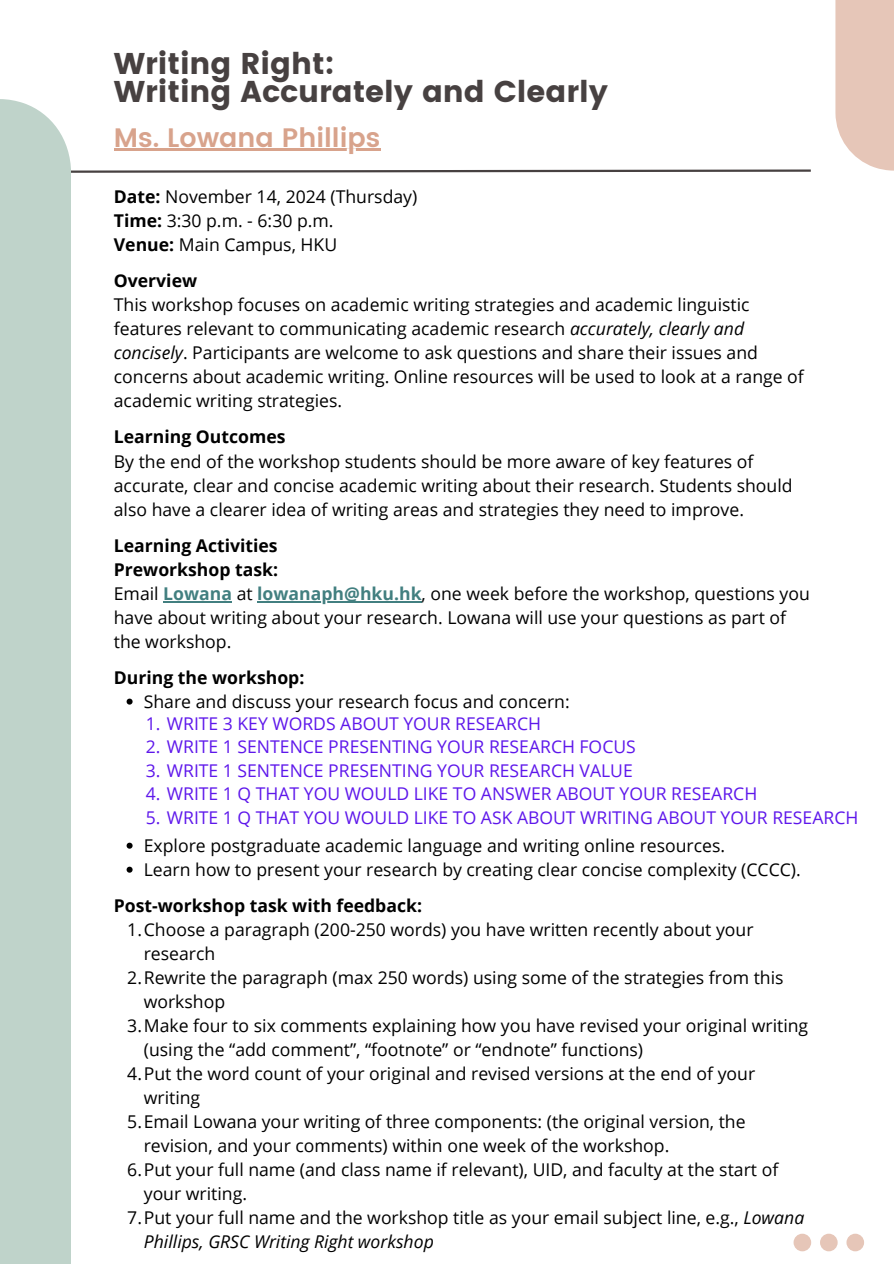
<style>
.page{position:relative;width:894px;height:1264px;background:#fff}
.page>*{position:absolute;margin:0;border:0;box-sizing:border-box;transform-origin:0 0}
.t1{font:30px/28.2px "Poppins";color:#474141}
.t2{font:600 26.7px "Poppins";color:#d8a38c}
.t3{font:17.55px/24px "Open Sans";color:#000}
.t4{font:17.55px "Open Sans";color:#5e17eb}
.t5{font:700 17.55px "Open Sans";color:#000}
.s1{font-weight:700}
.s2{font-style:italic}
.s3{font-weight:700;color:#427f80}
</style>
<div class="page">
<svg style="left:71px;top:169px;width:740px;height:4px"></svg>
<div style="left:0;top:99px;width:71px;height:1164px;background:#bfd3ca"></div>
<hr style="left:163px;top:601px;width:69px;height:1px;background:#427f80">
<hr style="left:257px;top:601px;width:164px;height:1px;background:#427f80">
<svg style="left:126px;top:698px;width:6px;height:6px"></svg>
<svg style="left:126px;top:842px;width:6px;height:6px"></svg>
<svg style="left:126px;top:866px;width:6px;height:6px"></svg>
<svg style="left:793px;top:1233px;width:70px;height:18px"></svg>
<div style="left:835px;top:0;width:58px;height:170px;background:#e6c6b8"></div>
<hr style="left:114px;top:149px;width:266px;height:2px;background:#d8a38c">
<p class="t1" style="left:114px;top:49px;width:495px">Writing Right:<br>Writing Accurately and Clearly</p>
<p class="t2" style="left:114px;top:122px;width:268px">Ms. Lowana Phillips</p>
<h1 class="t3" style="left:114px;top:184px;width:305px"><span class="s1">Date:</span> November 14, 2024 (Thursday)</h1>
<h2 class="t3" style="left:114px;top:208px;width:221px"><span class="s1">Time:</span> 3:30 p.m. - 6:30 p.m.</h2>
<p class="t3" style="left:114px;top:232px;width:225px"><span class="s1">Venue:</span> Main Campus, HKU</p>
<p class="t5" style="left:114px;top:269px;width:85px">Overview</p>
<p class="t3" style="left:114px;top:292px;width:691px">This workshop focuses on academic writing strategies and academic linguistic features relevant to communicating academic research <span class="s2">accurately, clearly and concisely</span>. Participants are welcome to ask questions and share their issues and concerns about academic writing. Online resources will be used to look at a range of academic writing strategies.</p>
<p class="t5" style="left:114px;top:425px;width:173px">Learning Outcomes</p>
<p class="t3" style="left:114px;top:448px;width:680px">By the end of the workshop students should be more aware of key features of accurate, clear and concise academic writing about their research. Students should also have a clearer idea of writing areas and strategies they need to improve.</p>
<p class="t5" style="left:114px;top:533px;width:165px">Learning Activities</p>
<p class="t5" style="left:114px;top:557px;width:166px">Preworkshop task:</p>
<p class="t3" style="left:114px;top:580px;width:697px">Email <span class="s3">Lowana</span> at <span class="s3">lowanaph@hku.hk</span>, one week before the workshop, questions you</p>
<p class="t3" style="left:114px;top:604px;width:673px">have about writing about your research. Lowana will use your questions as part of the workshop.</p>
<p class="t3" style="left:144px;top:664px;width:427px;text-indent:-30px"><span class="s1">During the workshop:<br></span>Share and discuss your research focus and concern:</p>
<p class="t4" style="left:146px;top:710px;width:396px">1. WRITE 3 KEY WORDS ABOUT YOUR RESEARCH</p>
<p class="t4" style="left:146px;top:734px;width:491px">2. WRITE 1 SENTENCE PRESENTING YOUR RESEARCH FOCUS</p>
<p class="t4" style="left:146px;top:758px;width:488px">3. WRITE 1 SENTENCE PRESENTING YOUR RESEARCH VALUE</p>
<p class="t4" style="left:146px;top:781px;width:612px">4. WRITE 1 Q THAT YOU WOULD LIKE TO ANSWER ABOUT YOUR RESEARCH</p>
<p class="t4" style="left:146px;top:805px;width:713px">5. WRITE 1 Q THAT YOU WOULD LIKE TO ASK ABOUT WRITING ABOUT YOUR RESEARCH</p>
<p class="t3" style="left:144px;top:832px;width:582px">Explore postgraduate academic language and writing online resources.</p>
<p class="t3" style="left:144px;top:856px;width:658px">Learn how to present your research by creating clear concise complexity (CCCC).</p>
<h3 class="t5" style="left:114px;top:893px;width:310px">Post-workshop task with feedback:</h3>
<p class="t3" style="left:144px;top:916px;width:611px;text-indent:-17px">1.Choose a paragraph (200-250 words) you have written recently about your research</p>
<p class="t3" style="left:144px;top:964px;width:641px;text-indent:-17px">2.Rewrite the paragraph (max 250 words) using some of the strategies from this workshop</p>
<p class="t3" style="left:144px;top:1012px;width:665px;text-indent:-17px">3.Make four to six comments explaining how you have revised your original writing (using the “add comment”, “footnote” or “endnote” functions)</p>
<h3 class="t3" style="left:144px;top:1060px;width:612px;text-indent:-17px">4.Put the word count of your original and revised versions at the end of your writing</h3>
<p class="t3" style="left:144px;top:1108px;width:603px;text-indent:-17px">5.Email Lowana your writing of three components: (the original version, the revision, and your comments) within one week of the workshop.</p>
<p class="t3" style="left:144px;top:1156px;width:635px;text-indent:-17px">6.Put your full name (and class name if relevant), UID, and faculty at the start of your writing.</p>
<p class="t3" style="left:144px;top:1204px;width:661px;text-indent:-17px">7.Put your full name and the workshop title as your email subject line, e.g., <span class="s2">Lowana<br>Phillips, GRSC Writing Right workshop</span></p>
</div>
